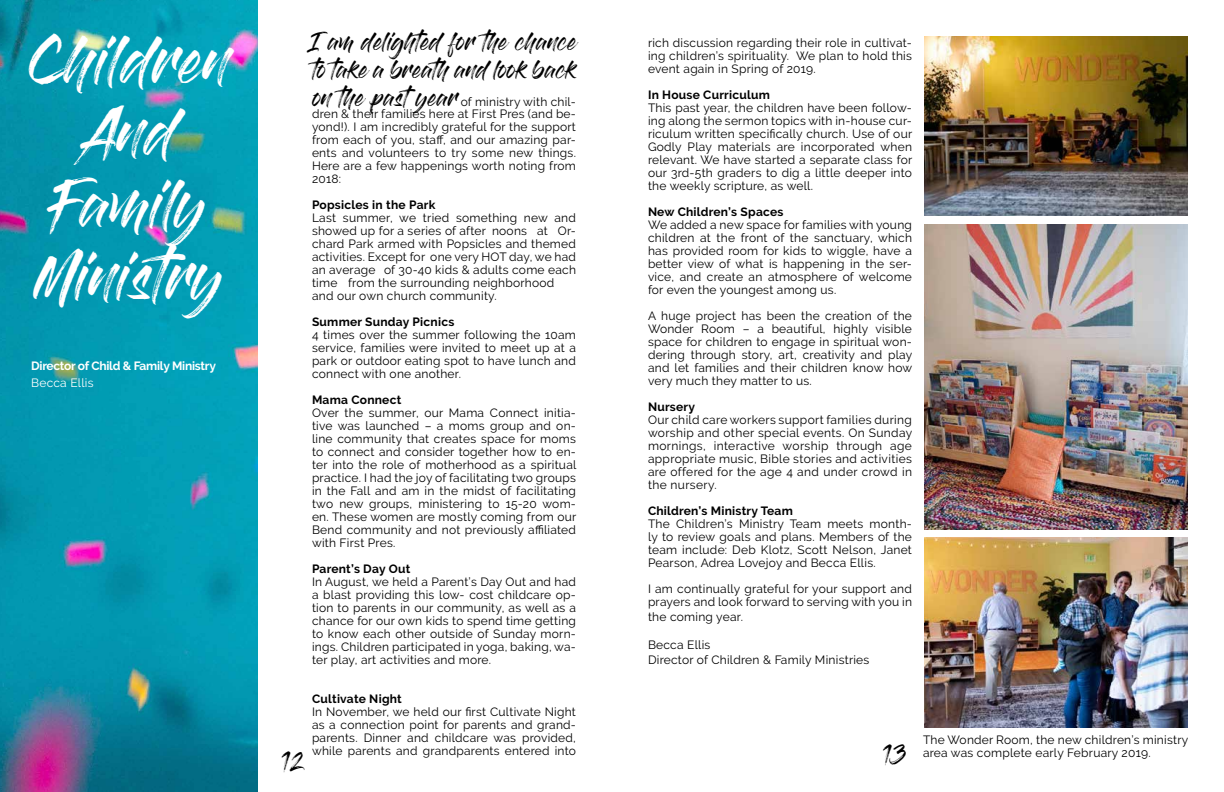
<style>
.page{position:relative;width:1224px;height:792px;background:#fff}
.page>*{position:absolute;margin:0;border:0;box-sizing:border-box;transform-origin:0 0}
.t1{font:48px/72px "Gloss And Bloom";color:#fff;text-align:center}
.t2{font:20px "Gloss And Bloom";color:#000}
.t3{font:18px/28px "Gloss And Bloom";color:#000}
.t4{font:12px/13px "Raleway";letter-spacing:.02em;color:#000;text-align:justify}
.t5{font:700 12px "Raleway";letter-spacing:.02em;color:#000}
.t6{font:700 12px "Raleway";letter-spacing:-.02em;color:#fff}
.t7{font:12px "Raleway";letter-spacing:.02em;color:#fff}
.s1{font-family:"Gloss And Bloom";font-size:18px}
</style>
<div class="page">
<img style="left:1px;top:0;width:257px;height:792px">
<img style="left:924px;top:36px;width:264px;height:180px">
<img style="left:924px;top:225px;width:264px;height:305px">
<img style="left:924px;top:538px;width:264px;height:189px">
<h3 class="t3" style="left:312px;top:29px;width:266px">Iam delighted for the chance to take a breath and look back</h3>
<p class="t4" style="left:312px;top:95px;width:266px"><span class="s1">on the pastyear</span> of ministry with chil&shy;dren &amp; their families here at First Pres (and be&shy;yond!). I am incredibly grateful for the support from each of you, staff, and our amazing par&shy;ents and volunteers to try some new things.<br>Here are a few happenings worth noting from 2018:</p>
<p class="t5" style="left:312px;top:198px;width:125px">Popsicles in the Park</p>
<p class="t4" style="left:312px;top:212px;width:266px;text-align:left">Last summer, we tried something new and showed up for a series of after noons at Or&shy;chard Park armed with Popsicles and themed activities. Except for one very HOT day, we had an average of 30-40 kids &amp; adults come each time from the surrounding neighborhood and our own church community.</p>
<p class="t5" style="left:312px;top:315px;width:144px">Summer Sunday Picnics</p>
<p class="t4" style="left:312px;top:329px;width:266px">4 times over the summer following the 10am service, families were invited to meet up at a park or outdoor eating spot to have lunch and connect with one another.</p>
<p class="t5" style="left:312px;top:393px;width:91px">Mama Connect</p>
<p class="t4" style="left:312px;top:407px;width:266px">Over the summer, our Mama Connect initia&shy;tive was launched – a moms group and on&shy;line community that creates space for moms to connect and consider together how to en&shy;ter into the role of motherhood as a spiritual practice. I had the joy of facilitating two groups in the Fall and am in the midst of facilitating two new groups, ministering to 15-20 wom&shy;en. These women are mostly coming from our Bend community and not previously affiliated with First Pres.</p>
<p class="t5" style="left:312px;top:562px;width:100px">Parent’s Day Out</p>
<p class="t4" style="left:312px;top:576px;width:266px">In August, we held a Parent’s Day Out and had a blast providing this low- cost childcare op&shy;tion to parents in our community, as well as a chance for our own kids to spend time getting to know each other outside of Sunday morn&shy;ings. Children participated in yoga, baking, wa&shy;ter play, art activities and more.</p>
<p class="t5" style="left:312px;top:692px;width:91px">Cultivate Night</p>
<p class="t4" style="left:312px;top:706px;width:266px">In November, we held our first Cultivate Night as a connection point for parents and grand&shy;parents. Dinner and childcare was provided, while parents and grandparents entered into</p>
<h1 class="t1" style="left:29px;top:30px;width:202px">Children<br>And<br>Family<br>Ministry</h1>
<p class="t4" style="left:648px;top:37px;width:266px">rich discussion regarding their role in cultivat&shy;ing children’s spirituality. We plan to hold this event again in Spring of 2019.</p>
<p class="t5" style="left:648px;top:88px;width:124px">In House Curriculum</p>
<p class="t4" style="left:648px;top:102px;width:266px">This past year, the children have been follow&shy;ing along the sermon topics with in-house cur&shy;riculum written specifically church. Use of our Godly Play materials are incorporated when relevant. We have started a separate class for our 3rd-5th graders to dig a little deeper into the weekly scripture, as well.</p>
<p class="t5" style="left:648px;top:205px;width:137px">New Children’s Spaces</p>
<p class="t4" style="left:648px;top:218px;width:266px">We added a new space for families with young children at the front of the sanctuary, which has provided room for kids to wiggle, have a better view of what is happening in the ser&shy;vice, and create an atmosphere of welcome for even the youngest among us.</p>
<p class="t4" style="left:648px;top:309px;width:266px">A huge project has been the creation of the Wonder Room – a beautiful, highly visible space for children to engage in spiritual won&shy;dering through story, art, creativity and play and let families and their children know how very much they matter to us.</p>
<p class="t5" style="left:648px;top:400px;width:49px">Nursery</p>
<p class="t4" style="left:648px;top:413px;width:266px">Our child care workers support families during worship and other special events. On Sunday mornings, interactive worship through age appropriate music, Bible stories and activities are offered for the age 4 and under crowd in the nursery.</p>
<p class="t5" style="left:648px;top:504px;width:146px">Children’s Ministry Team</p>
<p class="t4" style="left:648px;top:517px;width:266px">The Children’s Ministry Team meets month&shy;ly to review goals and plans. Members of the team include: Deb Klotz, Scott Nelson, Janet Pearson, Adrea Lovejoy and Becca Ellis.</p>
<p class="t4" style="left:648px;top:582px;width:266px">I am continually grateful for your support and prayers and look forward to serving with you in</p>
<p class="t4" style="left:648px;top:610px;width:96px">the coming year.</p>
<p class="t4" style="left:648px;top:638px;width:223px;line-height:14.4px">Becca Ellis<br>Director of Children &amp; Family Ministries</p>
<p class="t6" style="left:31px;top:359px;width:186px">Director of Child &amp; Family Ministry</p>
<p class="t7" style="left:31px;top:376px;width:64px">Becca Ellis</p>
<h2 class="t2" style="left:281px;top:752px;width:24px">12</h2>
<h2 class="t2" style="left:882px;top:745px;width:25px">13</h2>
<p class="t4" style="left:923px;top:734px;width:267px">The Wonder Room, the new children’s ministry area was complete early February 2019.</p>
</div>
